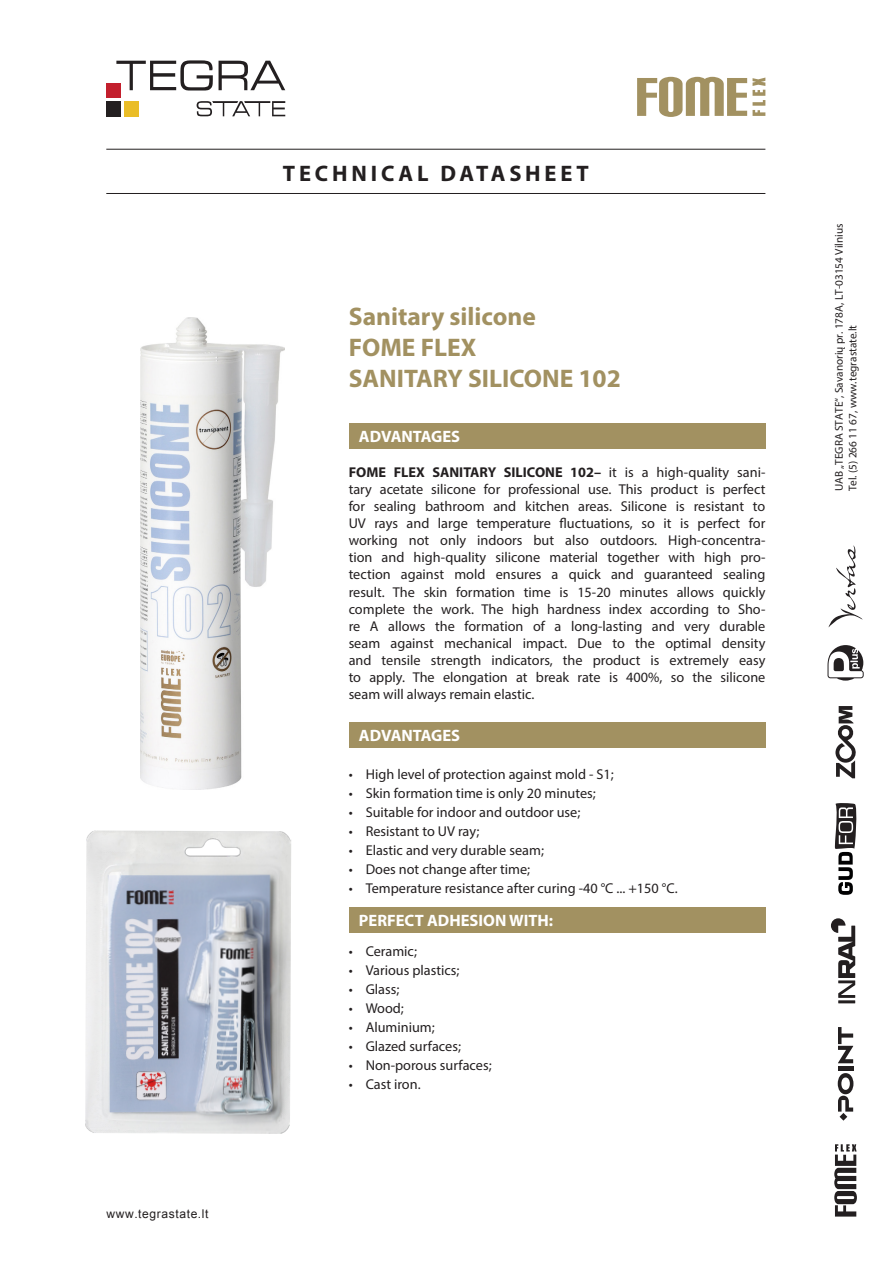
<style>
.page{position:relative;width:893px;height:1263px;background:#fff}
.page>*{position:absolute;margin:0;border:0;box-sizing:border-box;transform-origin:0 0}
.t1{font:700 25.5px "Myriad Pro";color:#a29161}
.t2{font:700 22.5px "Myriad Pro";letter-spacing:.17em;color:#231f20}
.t3{font:700 16.5px "Myriad Pro";color:#fff}
.t4{font:14.25px/17.1px "Myriad Pro";color:#231f20}
.t5{font:12px "Arial";letter-spacing:.05em;color:#231f20}
.t6{font:11.25px/13.5px "Myriad Pro";color:#231f20}
.s1{font-weight:700}
</style>
<div class="page">
<div style="left:107px;top:83px;width:14px;height:15px;background:#c31f2d"></div>
<div style="left:124px;top:101px;width:14px;height:15px;background:#eabd27"></div>
<div style="left:107px;top:101px;width:14px;height:15px;background:#231f20"></div>
<svg style="left:116px;top:60px;width:169px;height:30px"></svg>
<svg style="left:197px;top:101px;width:88px;height:15px"></svg>
<svg style="left:834px;top:1144px;width:23px;height:72px"></svg>
<hr style="left:838px;top:1067px;width:15px;height:4px;background:#231f20">
<svg style="left:838px;top:1027px;width:15px;height:36px"></svg>
<svg style="left:838px;top:1073px;width:15px;height:38px"></svg>
<svg style="left:840px;top:1113px;width:7px;height:7px"></svg>
<svg style="left:827px;top:645px;width:37px;height:36px"></svg>
<svg style="left:835px;top:706px;width:21px;height:72px"></svg>
<svg style="left:828px;top:545px;width:34px;height:82px"></svg>
<hr style="left:838px;top:1000px;width:17px;height:3px;background:#231f20">
<svg style="left:831px;top:918px;width:24px;height:80px"></svg>
<svg style="left:835px;top:803px;width:22px;height:92px"></svg>
<hr style="left:106px;top:193px;width:659px;height:1px;background:#231f20">
<hr style="left:106px;top:149px;width:659px;height:1px;background:#231f20">
<svg style="left:637px;top:77px;width:128px;height:40px"></svg>
<div style="left:349px;top:423px;width:416px;height:26px;background:#a29161"></div>
<div style="left:349px;top:722px;width:416px;height:26px;background:#a29161"></div>
<div style="left:349px;top:907px;width:416px;height:26px;background:#a29161"></div>
<img style="left:85px;top:830px;width:206px;height:304px">
<img style="left:140px;top:318px;width:145px;height:472px">
<p class="t5" style="left:106px;top:1206px;width:104px">www.tegrastate.lt</p>
<h2 class="t2" style="left:283px;top:158px;width:307px">TECHNICAL DATASHEET</h2>
<p class="t1" style="left:349px;top:300px;width:189px">Sanitary silicone</p>
<p class="t1" style="left:349px;top:331px;width:129px">FOME FLEX</p>
<p class="t1" style="left:349px;top:361px;width:274px">SANITARY SILICONE 102</p>
<p class="t3" style="left:359px;top:426px;width:103px">ADVANTAGES</p>
<p class="t4" style="left:349px;top:463px;width:418px"><span class="s1">FOME FLEX SANITARY SILICONE 102–</span> it is a high-quality sani&shy;tary acetate silicone for professional use. This product is perfect</p>
<p class="t4" style="left:349px;top:497px;width:418px">for sealing bathroom and kitchen areas. Silicone is resistant to</p>
<p class="t4" style="left:349px;top:515px;width:418px">UV rays and large temperature fluctuations, so it is perfect for</p>
<p class="t4" style="left:349px;top:532px;width:418px;text-align:justify">working not only indoors but also outdoors. High-concentra&shy;tion and high-quality silicone material together with high pro&shy;tection against mold ensures a quick and guaranteed sealing</p>
<p class="t4" style="left:349px;top:583px;width:418px">result. The skin formation time is 15-20 minutes allows quickly</p>
<p class="t4" style="left:349px;top:600px;width:418px">complete the work. The high hardness index according to Sho&shy;re A allows the formation of a long-lasting and very durable</p>
<p class="t4" style="left:349px;top:634px;width:418px">seam against mechanical impact. Due to the optimal density</p>
<p class="t4" style="left:349px;top:651px;width:418px">and tensile strength indicators, the product is extremely easy</p>
<p class="t4" style="left:349px;top:668px;width:418px">to apply. The elongation at break rate is 400%, so the silicone</p>
<p class="t4" style="left:349px;top:686px;width:187px">seam will always remain elastic.</p>
<p class="t3" style="left:359px;top:725px;width:103px">ADVANTAGES</p>
<p class="t4" style="left:349px;top:765px;width:267px">• High level of protection against mold - S1;</p>
<p class="t4" style="left:349px;top:784px;width:249px">• Skin formation time is only 20 minutes;</p>
<p class="t4" style="left:349px;top:803px;width:233px">• Suitable for indoor and outdoor use;</p>
<p class="t4" style="left:349px;top:822px;width:132px">• Resistant to UV ray;</p>
<p class="t4" style="left:349px;top:841px;width:197px">• Elastic and very durable seam;</p>
<p class="t4" style="left:349px;top:860px;width:183px">• Does not change after time;</p>
<p class="t4" style="left:349px;top:879px;width:330px">• Temperature resistance after curing -40 °C ... +150 °C.</p>
<p class="t3" style="left:359px;top:910px;width:196px">PERFECT ADHESION WITH:</p>
<p class="t4" style="left:349px;top:943px;width:70px">• Ceramic;</p>
<p class="t4" style="left:349px;top:962px;width:112px">• Various plastics;</p>
<p class="t4" style="left:349px;top:981px;width:52px">• Glass;</p>
<p class="t4" style="left:349px;top:1000px;width:57px">• Wood;</p>
<p class="t4" style="left:349px;top:1019px;width:88px">• Aluminium;</p>
<p class="t4" style="left:349px;top:1038px;width:114px">• Glazed surfaces;</p>
<p class="t4" style="left:349px;top:1057px;width:144px">• Non-porous surfaces;</p>
<p class="t4" style="left:349px;top:1076px;width:73px">• Cast iron.</p>
<p class="t6" style="left:832px;top:491px;width:269px;rotate:-90deg">UAB „TEGRA STATE“, Savanorių pr. 178A, LT-03154 Vilnius<br>Tel. (5) 266 11 67, www.tegrastate.lt</p>
</div>
